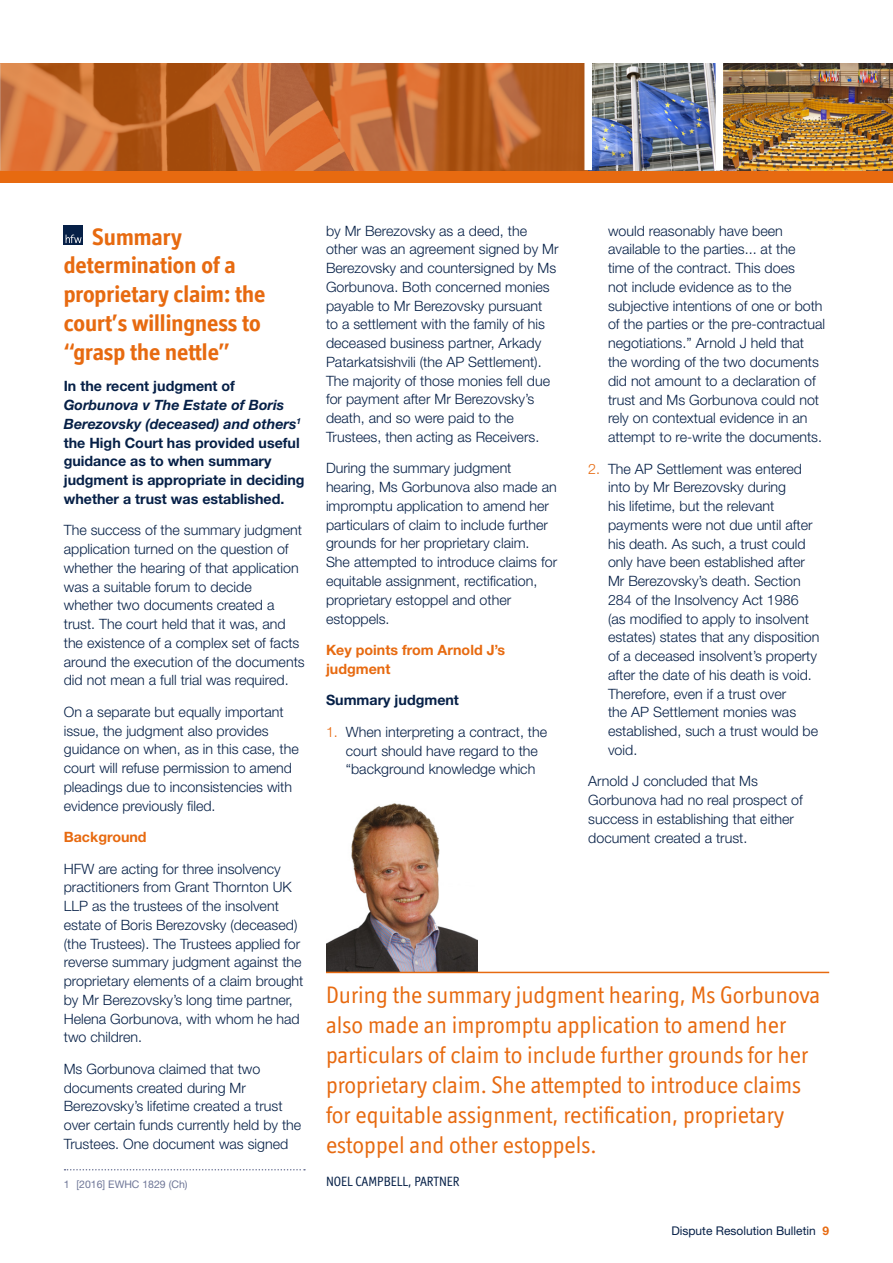
<style>
.page{position:relative;width:893px;height:1263px;background:#fff}
.page>*{position:absolute;margin:0;border:0;box-sizing:border-box;transform-origin:0 0}
.t1{font:24px/30px "Officina Display ITC Std";color:#e76a10}
.t2{font:700 24px/28.8px "Officina Display ITC Std";color:#e76a10}
.t3{font:300 14.25px/18.8px "Helvetica Neue LT Std";color:#062047}
.t4{font:700 14.25px/18.8px "Helvetica Neue LT Std";color:#062047}
.t5{font:700 14.25px/18.8px "Helvetica Neue LT Std";color:#e76a10}
.t6{font:13.5px "Officina Display ITC Std";color:#062047}
.t7{font:12px "Helvetica Neue LT Std";color:#062047}
.t8{font:10.5px "Helvetica Neue LT Std";color:#6e7697}
.s1{font-style:italic}
.s2{color:#e76a10}
.s3{font-weight:700;color:#e76a10}
</style>
<div class="page">
<div style="left:64px;top:225px;width:19px;height:19px;background:#062047"></div>
<svg style="left:66px;top:235px;width:16px;height:8px"></svg>
<svg style="left:65px;top:1169px;width:240px;height:1px"></svg>
<img style="left:327px;top:803px;width:150px;height:169px">
<hr style="left:326px;top:972px;width:503px;height:1px;background:#e76a10">
<div style="left:0;top:170px;width:893px;height:13px;background:#e76a10"></div>
<img style="left:592px;top:64px;width:124px;height:106px">
<img style="left:723px;top:64px;width:170px;height:106px">
<svg style="left:1px;top:64px;width:583px;height:106px;background:#c3682e"></svg>
<img style="left:0;top:64px;width:1px;height:106px">
<h1 class="t2" style="left:64px;top:222px;width:203px;text-indent:28px">Summary determination of a proprietary claim: the court’s willingness to “grasp the nettle”</h1>
<p class="t4" style="left:64px;top:376px;width:173px">In the recent judgment of</p>
<p class="t4" style="left:64px;top:395px;width:242px"><span class="s1">Gorbunova v The Estate of Boris<br>Berezovsky (deceased) and others</span><sup>1 </sup>the High Court has provided useful guidance as to when summary judgment is appropriate in deciding whether a trust was established.</p>
<p class="t3" style="left:64px;top:520px;width:242px">The success of the summary judgment application turned on the question of whether the hearing of that application was a suitable forum to decide<br>whether two documents created a trust. The court held that it was, and the existence of a complex set of facts around the execution of the documents did not mean a full trial was required.</p>
<p class="t3" style="left:64px;top:702px;width:236px">On a separate but equally important issue, the judgment also provides guidance on when, as in this case, the court will refuse permission to amend pleadings due to inconsistencies with evidence previously filed.</p>
<p class="t5" style="left:64px;top:827px;width:84px">Background</p>
<p class="t3" style="left:64px;top:859px;width:241px">HFW are acting for three insolvency practitioners from Grant Thornton UK LLP as the trustees of the insolvent estate of Boris Berezovsky (deceased) (the Trustees). The Trustees applied for reverse summary judgment against the proprietary elements of a claim brought by Mr Berezovsky’s long time partner, Helena Gorbunova, with whom he had two children.</p>
<p class="t3" style="left:64px;top:1059px;width:239px">Ms Gorbunova claimed that two documents created during Mr Berezovsky’s lifetime created a trust over certain funds currently held by the Trustees. One document was signed</p>
<p class="t8" style="left:64px;top:1177px;width:125px">1 [2016] EWHC 1829 (Ch)</p>
<p class="t3" style="left:326px;top:221px;width:234px">by Mr Berezovsky as a deed, the other was an agreement signed by Mr Berezovsky and countersigned by Ms Gorbunova. Both concerned monies payable to Mr Berezovsky pursuant<br>to a settlement with the family of his deceased business partner, Arkady Patarkatsishvili (the AP Settlement).<br>The majority of those monies fell due for payment after Mr Berezovsky’s death, and so were paid to the Trustees, then acting as Receivers.</p>
<p class="t3" style="left:326px;top:459px;width:233px">During the summary judgment hearing, Ms Gorbunova also made an impromptu application to amend her particulars of claim to include further grounds for her proprietary claim.<br>She attempted to introduce claims for equitable assignment, rectification, proprietary estoppel and other estoppels.</p>
<p class="t5" style="left:326px;top:640px;width:181px">Key points from Arnold J’s judgment</p>
<p class="t4" style="left:326px;top:690px;width:134px">Summary judgment</p>
<p class="t3" style="left:346px;top:722px;width:203px;text-indent:-20px"><span class="s2">1.</span> When interpreting a contract, the court should have regard to the “background knowledge which</p>
<p class="t3" style="left:608px;top:221px;width:218px">would reasonably have been available to the parties... at the time of the contract. This does<br>not include evidence as to the subjective intentions of one or both of the parties or the pre-contractual negotiations.” Arnold J held that the wording of the two documents did not amount to a declaration of trust and Ms Gorbunova could not rely on contextual evidence in an attempt to re-write the documents.</p>
<p class="t3" style="left:608px;top:459px;width:213px;text-indent:-20px"><span class="s2">2.</span> The AP Settlement was entered into by Mr Berezovsky during<br>his lifetime, but the relevant payments were not due until after his death. As such, a trust could only have been established after<br>Mr Berezovsky’s death. Section<br>284 of the Insolvency Act 1986 (as modified to apply to insolvent estates) states that any disposition of a deceased insolvent’s property after the date of his death is void.<br>Therefore, even if a trust over<br>the AP Settlement monies was established, such a trust would be void.</p>
<p class="t3" style="left:588px;top:772px;width:216px">Arnold J concluded that Ms<br>Gorbunova had no real prospect of success in establishing that either document created a trust.</p>
<p class="t1" style="left:326px;top:979px;width:496px">During the summary judgment hearing, Ms Gorbunova also made an impromptu application to amend her particulars of claim to include further grounds for her proprietary claim. She attempted to introduce claims for equitable assignment, rectification, proprietary estoppel and other estoppels.</p>
<p class="t6" style="left:326px;top:1174px;width:135px">NOEL CAMPBELL, PARTNER</p>
<p class="t7" style="left:671px;top:1224px;width:159px">Dispute Resolution Bulletin <span class="s3">9</span></p>
</div>
